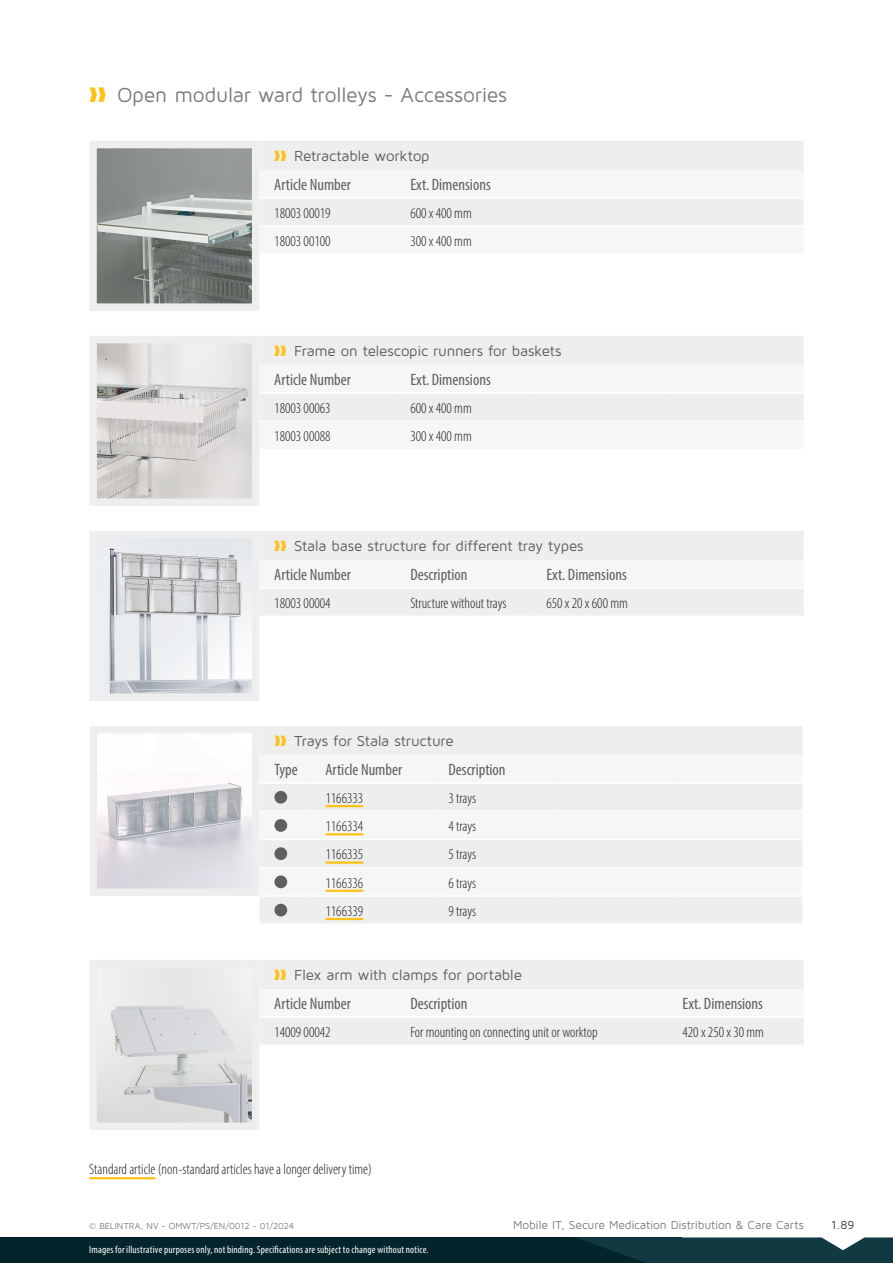
<style>
.page{position:relative;width:893px;height:1263px;background:#fff}
.page>*{position:absolute;margin:0;border:0;box-sizing:border-box;transform-origin:0 0}
.t1{font:21px "Maven Pro";letter-spacing:-.01em;color:#7a7c7f}
.table__header_2_NL{font:condensed 16.5px "Myriad Pro";color:#5f5f62}
.table__body_NL{font:300 condensed 15px "Myriad Pro";color:#231f20}
.t2{font:15px "Maven Pro";letter-spacing:-.01em;color:#5f5f62}
.Standaardproduct{font:300 condensed 15px "Myriad Pro";color:#231f20}
.t3{font:12px "Maven Pro";letter-spacing:-.015em;color:#7a7c7f}
.t4{font:12px "Maven Pro";color:#3c3c3d}
.t5{font:condensed 10.5px "Myriad Pro";letter-spacing:.015em;color:#fff}
.Paragraph_Style_2{font:9px "Maven Pro";letter-spacing:-.005em;color:#7a7c7f}
.s1{color:#fec115}
</style>
<div class="page">
<img style="left:98px;top:969px;width:152px;height:152px">
<div style="left:89px;top:960px;width:170px;height:170px;border:8px solid #eeeeef"></div>
<img style="left:98px;top:540px;width:152px;height:152px">
<div style="left:89px;top:531px;width:170px;height:170px;border:8px solid #eeeeef"></div>
<img style="left:98px;top:150px;width:152px;height:152px">
<div style="left:89px;top:141px;width:170px;height:170px;border:8px solid #eeeeef"></div>
<img style="left:98px;top:345px;width:152px;height:152px">
<div style="left:89px;top:336px;width:170px;height:170px;border:8px solid #eeeeef"></div>
<img style="left:98px;top:775px;width:153px;height:112px">
<div style="left:89px;top:726px;width:171px;height:170px;border:8px solid #eeeeef"></div>
<div style="left:0;top:1237px;width:682px;height:26px;background:#03242b"></div>
<svg style="left:577px;top:1237px;width:316px;height:26px"></svg>
<div style="left:259px;top:960px;width:545px;height:84px;background:#eeeeef"></div>
<div style="left:259px;top:989px;width:545px;height:27px;background:#f6f6f7"></div>
<hr style="left:259px;top:1016px;width:136px;height:2px;background:#fff">
<hr style="left:668px;top:1016px;width:136px;height:2px;background:#fff">
<hr style="left:395px;top:1016px;width:136px;height:2px;background:#fff">
<hr style="left:531px;top:1016px;width:137px;height:2px;background:#fff">
<div style="left:259px;top:531px;width:545px;height:84px;background:#eeeeef"></div>
<div style="left:259px;top:560px;width:545px;height:27px;background:#f6f6f7"></div>
<hr style="left:259px;top:587px;width:136px;height:2px;background:#fff">
<hr style="left:395px;top:587px;width:136px;height:2px;background:#fff">
<hr style="left:531px;top:587px;width:137px;height:2px;background:#fff">
<hr style="left:668px;top:587px;width:136px;height:2px;background:#fff">
<div style="left:259px;top:141px;width:545px;height:29px;background:#eeeeef"></div>
<div style="left:259px;top:199px;width:545px;height:26px;background:#eeeeef"></div>
<div style="left:259px;top:336px;width:545px;height:29px;background:#eeeeef"></div>
<div style="left:259px;top:394px;width:545px;height:26px;background:#eeeeef"></div>
<hr style="left:89px;top:1177px;width:66px;height:2px;background:#fec115">
<div style="left:260px;top:726px;width:542px;height:197px;background:#eeeeef"></div>
<div style="left:260px;top:755px;width:542px;height:140px;background:#f6f6f7"></div>
<div style="left:679px;top:868px;width:123px;height:28px;background:#f6f6f7"></div>
<hr style="left:260px;top:782px;width:51px;height:2px;background:#fff">
<hr style="left:311px;top:782px;width:123px;height:2px;background:#fff">
<hr style="left:679px;top:782px;width:125px;height:2px;background:#fff">
<hr style="left:260px;top:810px;width:51px;height:2px;background:#fff">
<hr style="left:311px;top:810px;width:123px;height:2px;background:#fff">
<hr style="left:556px;top:810px;width:123px;height:2px;background:#fff">
<hr style="left:260px;top:839px;width:51px;height:1px;background:#fff">
<hr style="left:311px;top:839px;width:123px;height:1px;background:#fff">
<hr style="left:679px;top:839px;width:125px;height:1px;background:#fff">
<hr style="left:260px;top:867px;width:51px;height:1px;background:#fff">
<hr style="left:311px;top:867px;width:123px;height:1px;background:#fff">
<hr style="left:260px;top:895px;width:51px;height:2px;background:#fff">
<hr style="left:311px;top:895px;width:123px;height:2px;background:#fff">
<hr style="left:556px;top:895px;width:123px;height:2px;background:#fff">
<hr style="left:434px;top:782px;width:122px;height:2px;background:#fff">
<hr style="left:556px;top:782px;width:123px;height:2px;background:#fff">
<hr style="left:434px;top:810px;width:122px;height:2px;background:#fff">
<hr style="left:679px;top:810px;width:123px;height:2px;background:#fff">
<hr style="left:434px;top:839px;width:122px;height:1px;background:#fff">
<hr style="left:556px;top:839px;width:123px;height:1px;background:#fff">
<hr style="left:434px;top:867px;width:122px;height:1px;background:#fff">
<hr style="left:556px;top:867px;width:123px;height:1px;background:#fff">
<hr style="left:434px;top:895px;width:122px;height:2px;background:#fff">
<hr style="left:679px;top:867px;width:125px;height:1px;background:#fff">
<hr style="left:679px;top:895px;width:125px;height:2px;background:#fff">
<div style="left:274px;top:791px;width:13px;height:13px;background:#5f5f62;border-radius:50%"></div>
<hr style="left:325px;top:805px;width:38px;height:2px;background:#fec115">
<div style="left:274px;top:819px;width:13px;height:13px;background:#5f5f62;border-radius:50%"></div>
<hr style="left:325px;top:833px;width:38px;height:2px;background:#fec115">
<div style="left:274px;top:847px;width:13px;height:13px;background:#5f5f62;border-radius:50%"></div>
<hr style="left:325px;top:861px;width:38px;height:3px;background:#fec115">
<div style="left:274px;top:875px;width:13px;height:13px;background:#5f5f62;border-radius:50%"></div>
<hr style="left:325px;top:890px;width:38px;height:2px;background:#fec115">
<div style="left:274px;top:904px;width:13px;height:12px;background:#5f5f62;border-radius:50%"></div>
<hr style="left:325px;top:918px;width:38px;height:2px;background:#fec115">
<p class="t1" style="left:89px;top:82px;width:419px"><span class="s1">❱❱</span> Open modular ward trolleys - Accessories</p>
<p class="t2" style="left:274px;top:147px;width:157px"><span class="s1">❱❱</span> Retractable worktop</p>
<p class="table__header_2_NL" style="left:274px;top:175px;width:78px">Article Number</p>
<p class="table__header_2_NL" style="left:410px;top:175px;width:82px">Ext. Dimensions</p>
<p class="table__body_NL" style="left:274px;top:204px;width:58px">18003 00019</p>
<p class="table__body_NL" style="left:410px;top:204px;width:63px">600 x 400 mm</p>
<p class="table__body_NL" style="left:274px;top:232px;width:58px">18003 00100</p>
<p class="table__body_NL" style="left:410px;top:232px;width:63px">300 x 400 mm</p>
<p class="t2" style="left:274px;top:342px;width:289px"><span class="s1">❱❱</span> Frame on telescopic runners for baskets</p>
<p class="table__header_2_NL" style="left:274px;top:370px;width:78px">Article Number</p>
<p class="table__header_2_NL" style="left:410px;top:370px;width:82px">Ext. Dimensions</p>
<p class="table__body_NL" style="left:274px;top:399px;width:58px">18003 00063</p>
<p class="table__body_NL" style="left:410px;top:399px;width:63px">600 x 400 mm</p>
<p class="table__body_NL" style="left:274px;top:427px;width:58px">18003 00088</p>
<p class="table__body_NL" style="left:410px;top:427px;width:63px">300 x 400 mm</p>
<p class="t2" style="left:274px;top:537px;width:311px"><span class="s1">❱❱</span> Stala base structure for different tray types</p>
<p class="table__header_2_NL" style="left:274px;top:565px;width:78px">Article Number</p>
<p class="table__header_2_NL" style="left:410px;top:565px;width:59px">Description</p>
<p class="table__header_2_NL" style="left:546px;top:565px;width:82px">Ext. Dimensions</p>
<p class="table__body_NL" style="left:274px;top:594px;width:58px">18003 00004</p>
<p class="table__body_NL" style="left:410px;top:594px;width:98px">Structure without trays</p>
<p class="table__body_NL" style="left:546px;top:594px;width:83px">650 x 20 x 600 mm</p>
<p class="t2" style="left:274px;top:732px;width:181px"><span class="s1">❱❱</span> Trays for Stala structure</p>
<p class="table__header_2_NL" style="left:274px;top:760px;width:25px">Type</p>
<p class="table__header_2_NL" style="left:325px;top:760px;width:78px">Article Number</p>
<p class="table__header_2_NL" style="left:448px;top:760px;width:59px">Description</p>
<p class="Standaardproduct" style="left:325px;top:789px;width:39px">1166333</p>
<p class="table__body_NL" style="left:448px;top:789px;width:29px">3 trays</p>
<p class="Standaardproduct" style="left:325px;top:817px;width:39px">1166334</p>
<p class="table__body_NL" style="left:448px;top:817px;width:29px">4 trays</p>
<p class="Standaardproduct" style="left:325px;top:845px;width:39px">1166335</p>
<p class="table__body_NL" style="left:448px;top:845px;width:29px">5 trays</p>
<p class="Standaardproduct" style="left:325px;top:874px;width:39px">1166336</p>
<p class="table__body_NL" style="left:448px;top:874px;width:29px">6 trays</p>
<p class="Standaardproduct" style="left:325px;top:902px;width:39px">1166339</p>
<p class="table__body_NL" style="left:448px;top:902px;width:29px">9 trays</p>
<p class="t2" style="left:274px;top:966px;width:249px"><span class="s1">❱❱</span> Flex arm with clamps for portable</p>
<p class="table__header_2_NL" style="left:274px;top:994px;width:78px">Article Number</p>
<p class="table__header_2_NL" style="left:410px;top:994px;width:59px">Description</p>
<p class="table__header_2_NL" style="left:682px;top:994px;width:82px">Ext. Dimensions</p>
<p class="table__body_NL" style="left:274px;top:1023px;width:58px">14009 00042</p>
<p class="table__body_NL" style="left:410px;top:1023px;width:189px">For mounting on connecting unit or worktop</p>
<p class="table__body_NL" style="left:682px;top:1023px;width:83px">420 x 250 x 30 mm</p>
<p class="table__body_NL" style="left:89px;top:1160px;width:284px">Standard article (non-standard articles have a longer delivery time)</p>
<p class="Paragraph_Style_2" style="left:89px;top:1220px;width:206px">© BELINTRA, NV - OMWT/PS/EN/0012 - 01/2024</p>
<p class="t5" style="left:89px;top:1244px;width:341px">Images for illustrative purposes only, not binding. Specifications are subject to change without notice.</p>
<p class="t3" style="left:513px;top:1217px;width:292px">Mobile IT, Secure Medication Distribution &amp; Care Carts</p>
<p class="t4" style="left:831px;top:1217px;width:25px">1.89</p>
</div>
